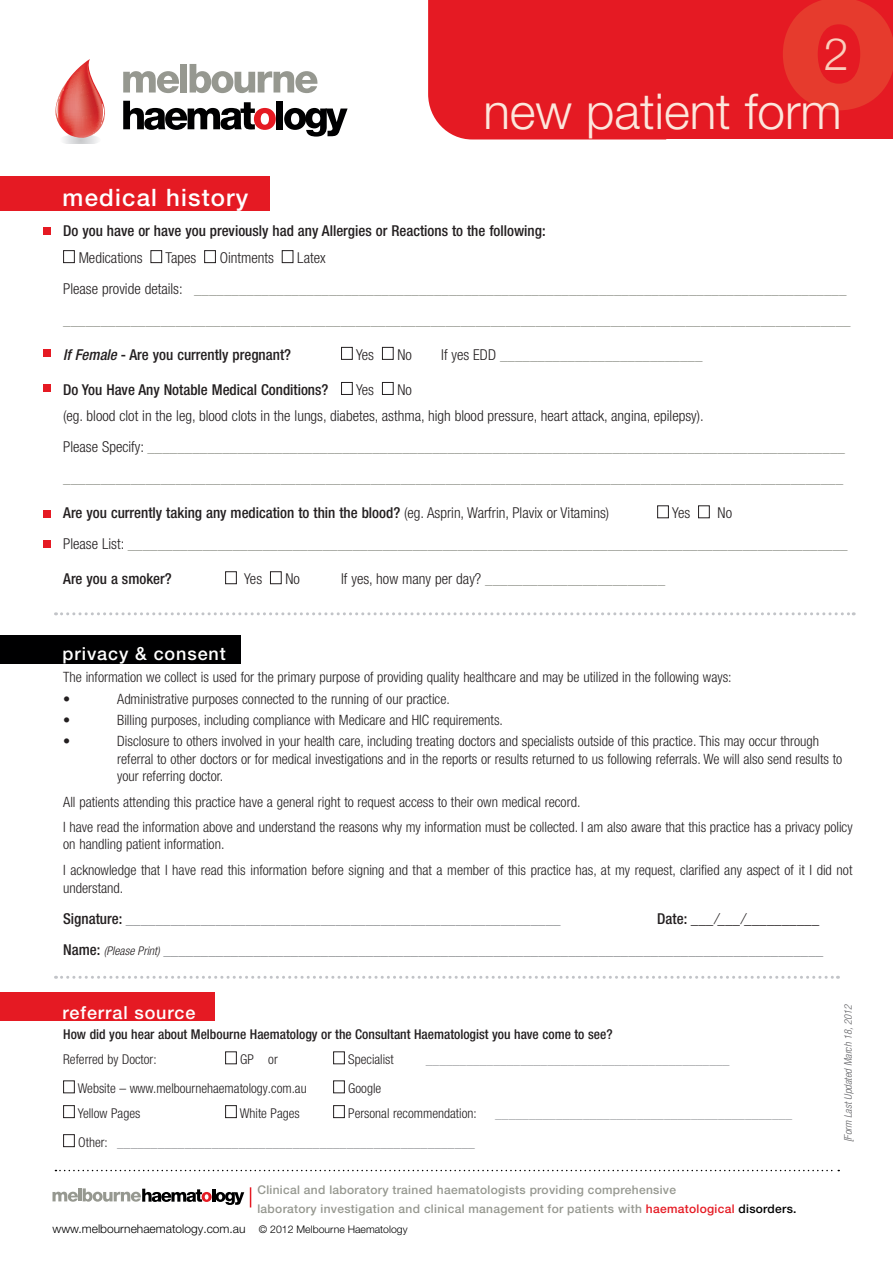
<style>
.page{position:relative;width:893px;height:1263px;background:#fff}
.page>*{position:absolute;margin:0;border:0;box-sizing:border-box;transform-origin:0 0}
.t1{font:300 49.5px "Helvetica Neue LT Pro";color:#fce6dc}
.t2{font:300 45px "Helvetica Neue";color:#facebd}
.t3{font:500 24px "Helvetica Neue LT Pro";letter-spacing:.05em;color:#fff}
.t4{font:500 18px "Helvetica Neue LT Pro";letter-spacing:.05em;color:#fff}
.t5{font:300 condensed 15px/30.8px "Helvetica Neue LT Pro";color:#969890}
.t6{font:500 condensed 15px "Helvetica Neue LT Pro";color:#231f20}
.t7{font:300 condensed 15px/30.9px "Helvetica Neue LT Pro";color:#8d8f92;text-align:right}
.t8{font:300 condensed 15px/26.5px "Helvetica Neue LT Pro";color:#231f20}
.t9{font:300 condensed 14.25px/17.1px "Helvetica Neue LT Pro";color:#231f20}
.t10{font:300 condensed 13.5px "Helvetica Neue LT Pro";color:#231f20}
.t11{font:500 condensed 13.5px "Helvetica Neue LT Pro";color:#231f20}
.t12{font:300 condensed 13.5px "Helvetica Neue LT Pro";color:#919396}
.t13{font:300 condensed 13.5px "Helvetica Neue LT Pro";color:#999b9e}
.t14{font:300 condensed 13.5px "Helvetica Neue LT Pro";color:#9d9fa2}
.t15{font:500 12px/19px "Helvetica Neue LT Pro";letter-spacing:.025em;color:#969890}
.t16{font:300 12px "Helvetica Neue LT Pro";color:#000001}
.t17{font:italic 300 condensed 10.5px "Helvetica Neue LT Pro";color:#636366}
.s1{color:#231f20}
.s2{font-style:italic}
.s3{font-weight:300}
.s4{font-weight:500;color:#231f20}
.s5{font-style:italic;color:#231f20}
.s6{font-style:italic;font-size:12px;color:#231f20}
.s7{color:#e51a23}
.s8{color:#000001}
.s9{font-size:10.5px}
</style>
<div class="page">
<svg style="left:55px;top:59px;width:293px;height:85px"></svg>
<svg style="left:428px;top:0;width:40px;height:139px"></svg>
<div style="left:468px;top:0;width:425px;height:139px;background:#e51a23"></div>
<svg style="left:783px;top:0;width:110px;height:110px"></svg>
<svg style="left:55px;top:1064px;width:784px;height:108px"></svg>
<svg style="left:52px;top:1188px;width:192px;height:17px"></svg>
<svg style="left:250px;top:1187px;width:1px;height:20px"></svg>
<div style="left:63px;top:250px;width:12px;height:13px;border:1px solid #231f20"></div>
<div style="left:151px;top:250px;width:11px;height:13px;border:1px solid #231f20"></div>
<div style="left:204px;top:250px;width:12px;height:13px;border:1px solid #231f20"></div>
<div style="left:282px;top:250px;width:11px;height:13px;border:1px solid #231f20"></div>
<div style="left:341px;top:347px;width:12px;height:13px;border:1px solid #231f20"></div>
<div style="left:382px;top:347px;width:12px;height:13px;border:1px solid #231f20"></div>
<div style="left:341px;top:382px;width:12px;height:13px;border:1px solid #231f20"></div>
<div style="left:382px;top:382px;width:12px;height:13px;border:1px solid #231f20"></div>
<div style="left:657px;top:505px;width:12px;height:13px;border:1px solid #231f20"></div>
<div style="left:698px;top:505px;width:12px;height:13px;border:1px solid #231f20"></div>
<div style="left:225px;top:571px;width:12px;height:13px;border:1px solid #231f20"></div>
<div style="left:270px;top:571px;width:12px;height:13px;border:1px solid #231f20"></div>
<div style="left:225px;top:1051px;width:12px;height:13px;border:1px solid #231f20"></div>
<div style="left:333px;top:1051px;width:12px;height:13px;border:1px solid #231f20"></div>
<div style="left:63px;top:1080px;width:12px;height:13px;border:1px solid #231f20"></div>
<div style="left:333px;top:1080px;width:12px;height:13px;border:1px solid #231f20"></div>
<div style="left:63px;top:1105px;width:12px;height:13px;border:1px solid #231f20"></div>
<div style="left:225px;top:1105px;width:12px;height:13px;border:1px solid #231f20"></div>
<div style="left:333px;top:1105px;width:12px;height:13px;border:1px solid #231f20"></div>
<div style="left:63px;top:1134px;width:12px;height:13px;border:1px solid #231f20"></div>
<div style="left:0;top:176px;width:270px;height:35px;background:#e51a23"></div>
<div style="left:0;top:992px;width:214px;height:29px;background:#e51a23"></div>
<div style="left:0;top:635px;width:241px;height:28px;background:#000001"></div>
<svg style="left:56px;top:976px;width:782px;height:3px"></svg>
<svg style="left:56px;top:612px;width:798px;height:3px"></svg>
<div style="left:44px;top:228px;width:7px;height:7px;background:#e51a23"></div>
<div style="left:44px;top:350px;width:7px;height:7px;background:#e51a23"></div>
<div style="left:44px;top:384px;width:7px;height:7px;background:#e51a23"></div>
<div style="left:43px;top:511px;width:7px;height:7px;background:#e51a23"></div>
<div style="left:43px;top:540px;width:7px;height:7px;background:#e51a23"></div>
<h3 class="t3" style="left:63px;top:183px;width:187px">medical history</h3>
<h2 class="t2" style="left:824px;top:26px;width:27px">2</h2>
<h1 class="t1" style="left:483px;top:81px;width:360px">new patient form</h1>
<p class="t6" style="left:63px;top:222px;width:484px">Do you have or have you previously had any Allergies or Reactions to the following:</p>
<p class="t8" style="left:79px;top:244px;width:65px">Medications</p>
<p class="t8" style="left:165px;top:244px;width:32px">Tapes</p>
<p class="t8" style="left:220px;top:244px;width:56px">Ointments</p>
<p class="t5" style="left:63px;top:242px;width:789px;text-indent:234px"><span class="s1">Latex<br>Please provide details:</span> _______________________________________________________________________________________ _________________________________________________________________________________________________________</p>
<p class="t6" style="left:63px;top:345px;width:229px"><span class="s2">If Female</span> - Are you currently pregnant?</p>
<p class="t8" style="left:356px;top:341px;width:20px">Yes</p>
<p class="t8" style="left:398px;top:341px;width:16px">No</p>
<p class="t5" style="left:441px;top:339px;width:263px"><span class="s1">If yes EDD</span> ___________________________</p>
<p class="t6" style="left:63px;top:381px;width:267px">Do You Have Any Notable Medical Conditions?</p>
<p class="t8" style="left:356px;top:376px;width:20px">Yes</p>
<p class="t8" style="left:63px;top:376px;width:642px;text-indent:334px">No<br>(eg. blood clot in the leg, blood clots in the lungs, diabetes, asthma, high blood pressure, heart attack, angina, epilepsy).</p>
<p class="t5" style="left:63px;top:431px;width:783px"><span class="s1">Please Specify:</span> _____________________________________________________________________________________________ ________________________________________________________________________________________________________</p>
<p class="t6" style="left:63px;top:504px;width:547px">Are you currently taking any medication to thin the blood? <span class="s3">(eg. Asprin, Warfrin, Plavix or Vitamins)</span></p>
<p class="t8" style="left:672px;top:499px;width:20px">Yes</p>
<p class="t5" style="left:63px;top:497px;width:786px;text-indent:654px"><span class="s1">No<br>Please List:</span> ________________________________________________________________________________________________</p>
<p class="t6" style="left:63px;top:570px;width:110px">Are you a smoker?</p>
<p class="t8" style="left:244px;top:565px;width:20px">Yes</p>
<p class="t8" style="left:286px;top:565px;width:16px">No</p>
<p class="t5" style="left:341px;top:563px;width:326px"><span class="s1">If yes, how many per day?</span> ________________________</p>
<p class="t4" style="left:63px;top:643px;width:165px">privacy &amp; consent</p>
<p class="t9" style="left:63px;top:666px;width:670px;line-height:21.5px">The information we collect is used for the primary purpose of providing quality healthcare and may be utilized in the following ways: •</p>
<p class="t9" style="left:117px;top:690px;width:334px">Administrative purposes connected to the running of our practice.</p>
<p class="t9" style="left:63px;top:711px;width:9px">•</p>
<p class="t9" style="left:117px;top:711px;width:387px">Billing purposes, including compliance with Medicare and HIC requirements.</p>
<p class="t9" style="left:63px;top:733px;width:9px">•</p>
<p class="t9" style="left:117px;top:733px;width:727px">Disclosure to others involved in your health care, including treating doctors and specialists outside of this practice. This may occur through referral to other doctors or for medical investigations and in the reports or results returned to us following referrals. We will also send results to your referring doctor.</p>
<p class="t9" style="left:63px;top:788px;width:791px;line-height:25.7px">All patients attending this practice have a general right to request access to their own medical record.<br>I have read the information above and understand the reasons why my information must be collected. I am also aware that this practice has a privacy policy</p>
<p class="t9" style="left:63px;top:831px;width:791px;line-height:25.7px">on handling patient information.<br>I acknowledge that I have read this information before signing and that a member of this practice has, at my request, clarified any aspect of it I did not</p>
<p class="t9" style="left:63px;top:879px;width:62px">understand.</p>
<p class="t7" style="left:63px;top:903px;width:499px"><span class="s4">Signature:</span> __________________________________________________________</p>
<p class="t7" style="left:63px;top:903px;width:762px"><span class="s4">Date:</span> <span class="s5">___/___/__________<br></span><span class="s4">Name:</span> <span class="s6">(Please Print)</span> ________________________________________________________________________________________</p>
<p class="t4" style="left:63px;top:1002px;width:134px">referral source</p>
<p class="t11" style="left:63px;top:1026px;width:551px">How did you hear about Melbourne Haematology or the Consultant Haematologist you have come to see?</p>
<p class="t10" style="left:63px;top:1052px;width:95px">Referred by Doctor:</p>
<p class="t10" style="left:240px;top:1052px;width:39px">GP or</p>
<p class="t10" style="left:348px;top:1052px;width:47px">Specialist</p>
<p class="t13" style="left:426px;top:1052px;width:305px">_____________________________________________</p>
<p class="t10" style="left:78px;top:1081px;width:230px">Website – www.melbournehaematology.com.au</p>
<p class="t10" style="left:348px;top:1081px;width:34px">Google</p>
<p class="t10" style="left:78px;top:1105px;width:64px">Yellow Pages</p>
<p class="t10" style="left:240px;top:1105px;width:62px">White Pages</p>
<p class="t10" style="left:348px;top:1105px;width:130px">Personal recommendation:</p>
<p class="t14" style="left:495px;top:1105px;width:298px">____________________________________________</p>
<p class="t12" style="left:78px;top:1134px;width:398px"><span class="s1">Other:</span> _____________________________________________________</p>
<p class="t15" style="left:257px;top:1180px;width:541px">Clinical and laboratory trained haematologists providing comprehensive<br>laboratory investigation and clinical management for patients with <span class="s7">haematological</span> <span class="s8">disorders.</span></p>
<p class="t16" style="left:52px;top:1221px;width:357px">www.melbournehaematology.com.au <span class="s9">© 2012 Melbourne Haematology</span></p>
<p class="t17" style="left:842px;top:1142px;width:140px;rotate:-90deg">[Form Last Updated March 18, 2012</p>
</div>
